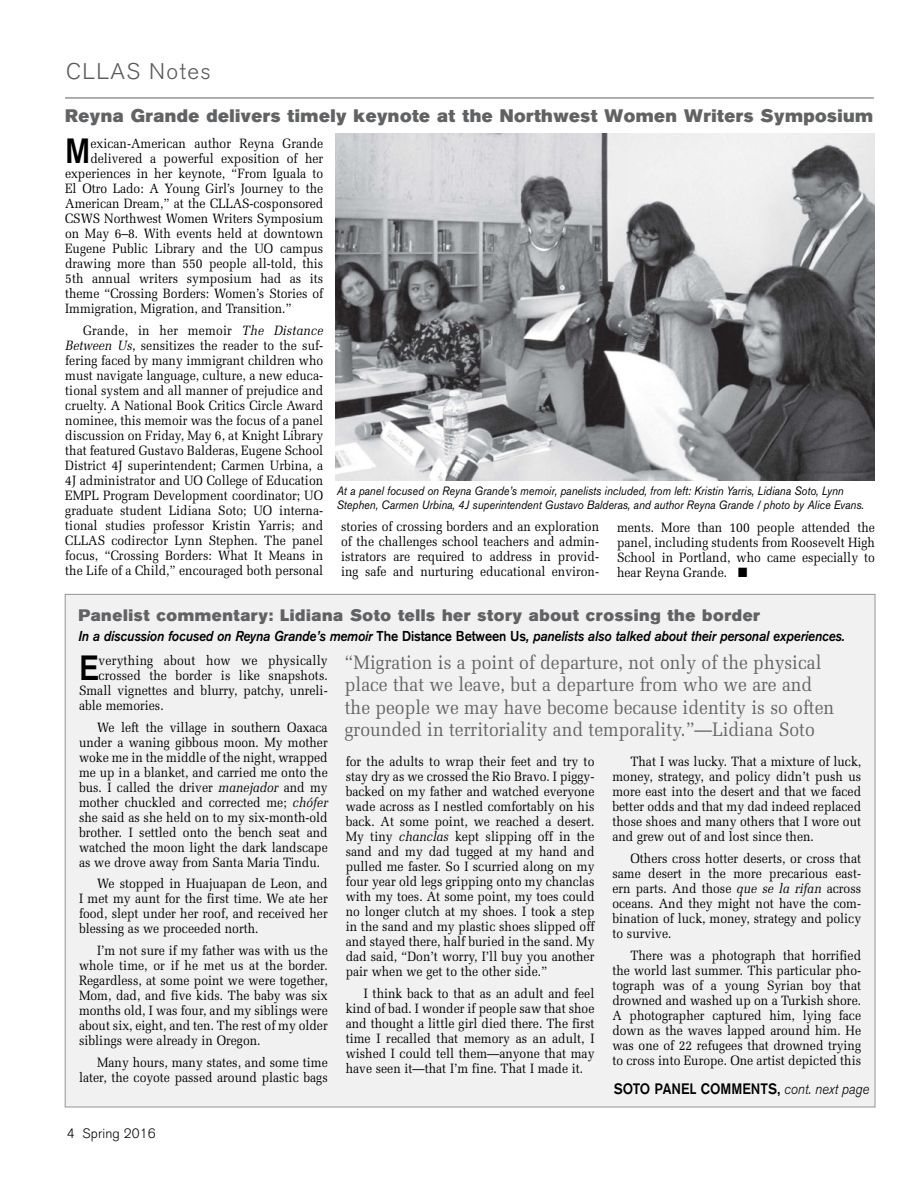
<style>
.page{position:relative;width:918px;height:1188px;background:#fff}
.page>*{position:absolute;margin:0;border:0;box-sizing:border-box;transform-origin:0 0}
.t1{font:500 34.8px "Akzidenz Grotesk BQ";color:#000;scale:.9 1}
.t2{font:300 22.5px "Akzidenz Grotesk BQ";letter-spacing:.06em;color:#58595b}
.t3{font:19.5px/22.5px "Melior";color:#636466;scale:.9 1}
.t4{font:18px "Akzidenz Grotesk BQ Super";letter-spacing:.025em;color:#616264}
.t5{font:16.5px "Akzidenz Grotesk BQ Super";letter-spacing:.035em;color:#616264}
.t6{font:500 15px "Akzidenz Grotesk BQ";color:#000;scale:.9 1}
.t7{font:italic 14.25px "Akzidenz Grotesk BQ Med";letter-spacing:-.01em;color:#000;scale:.9 1}
.t8{font:13.5px/15px "Melior";color:#000;text-align:justify;scale:.9 1}
.t9{font:300 13.5px "Akzidenz Grotesk BQ";letter-spacing:.01em;color:#000}
.t10{font:italic 12px/13.5px "Akzidenz Grotesk BQ";color:#000;scale:.9 1}
.s1{font-style:italic}
.s2{font-family:"Akzidenz Grotesk BQ";font-weight:500;font-style:normal}
.s3{font-weight:300;font-style:italic}
</style>
<div class="page">
<hr style="left:65px;top:97px;width:809px;height:2px;background:#939598">
<div style="left:65px;top:594px;width:810px;height:513px;background:#f1f1f2"></div>
<img style="left:335px;top:134px;width:540px;height:346px">
<h2 class="t2" style="left:66px;top:59px;width:146px">CLLAS Notes</h2>
<h3 class="t4" style="left:65px;top:106px;width:809px">Reyna Grande delivers timely keynote at the Northwest Women Writers Symposium</h3>
<h1 class="t1" style="left:65px;top:129px;width:30px">M</h1>
<p class="t8" style="left:91px;top:136px;width:260px">exican-American author Reyna Grande</p>
<p class="t8" style="left:91px;top:151px;width:260px">delivered a powerful exposition of her</p>
<p class="t8" style="left:65px;top:166px;width:288px">experiences in her keynote, “From Iguala to</p>
<p class="t8" style="left:65px;top:181px;width:288px">El Otro Lado: A Young Girl’s Journey to the</p>
<p class="t8" style="left:65px;top:196px;width:288px">American Dream,” at the CLLAS-cosponsored</p>
<p class="t8" style="left:65px;top:211px;width:288px">CSWS Northwest Women Writers Symposium</p>
<p class="t8" style="left:65px;top:226px;width:288px">on May 6–8. With events held at downtown</p>
<p class="t8" style="left:65px;top:241px;width:288px">Eugene Public Library and the UO campus</p>
<p class="t8" style="left:65px;top:256px;width:288px">drawing more than 550 people all-told, this</p>
<p class="t8" style="left:65px;top:271px;width:288px">5th annual writers symposium had as its</p>
<p class="t8" style="left:65px;top:286px;width:288px">theme “Crossing Borders: Women’s Stories of</p>
<p class="t8" style="left:65px;top:301px;width:253px">Immigration, Migration, and Transition.”</p>
<p class="t8" style="left:65px;top:322px;width:288px;text-indent:18px">Grande, in her memoir <span class="s1">The Distance Between Us</span>, sensitizes the reader to the suf&shy;fering faced by many immigrant children who must navigate language, culture, a new educa&shy;tional system and all manner of prejudice and cruelty. A National Book Critics Circle Award nominee, this memoir was the focus of a panel discussion on Friday, May 6, at Knight Library that featured Gustavo Balderas, Eugene School District 4J superintendent; Carmen Urbina, a 4J administrator and UO College of Education EMPL Program Development coordinator; UO graduate student Lidiana Soto; UO interna&shy;tional studies professor Kristin Yarris; and CLLAS codirector Lynn Stephen. The panel focus, “Crossing Borders: What It Means in the Life of a Child,” encouraged both personal</p>
<p class="t10" style="left:337px;top:484px;width:587px">At a panel focused on Reyna Grande’s memoir, panelists included, from left: Kristin Yarris, Lidiana Soto, Lynn<br>Stephen, Carmen Urbina, 4J superintendent Gustavo Balderas, and author Reyna Grande / photo by Alice Evans.</p>
<p class="t8" style="left:341px;top:519px;width:288px">stories of crossing borders and an exploration of the challenges school teachers and admin&shy;istrators are required to address in provid&shy;ing safe and nurturing educational environ-</p>
<p class="t8" style="left:617px;top:520px;width:288px">ments. More than 100 people attended the panel, including students from Roosevelt High School in Portland, who came especially to hear Reyna Grande. ■</p>
<p class="t5" style="left:78px;top:606px;width:683px">Panelist commentary: Lidiana Soto tells her story about crossing the border</p>
<p class="t7" style="left:78px;top:628px;width:853px">In a discussion focused on Reyna Grande’s memoir <span class="s2">The Distance Between Us</span>, panelists also talked about their personal experiences.</p>
<h1 class="t1" style="left:79px;top:646px;width:23px">E</h1>
<p class="t8" style="left:99px;top:653px;width:256px">verything about how we physically</p>
<p class="t8" style="left:99px;top:668px;width:256px">crossed the border is like snapshots.</p>
<p class="t8" style="left:79px;top:683px;width:278px">Small vignettes and blurry, patchy, unreli-</p>
<p class="t8" style="left:79px;top:698px;width:96px">able memories.</p>
<p class="t8" style="left:79px;top:720px;width:278px;text-indent:18px">We left the village in southern Oaxaca under a waning gibbous moon. My mother woke me in the middle of the night, wrapped me up in a blanket, and carried me onto the bus. I called the driver <span class="s1">manejador</span> and my mother chuckled and corrected me; <span class="s1">chófer </span>she said as she held on to my six-month-old brother. I settled onto the bench seat and watched the moon light the dark landscape as we drove away from Santa Maria Tindu.</p>
<p class="t8" style="left:79px;top:876px;width:278px;text-indent:18px">We stopped in Huajuapan de Leon, and I met my aunt for the first time. We ate her food, slept under her roof, and received her blessing as we proceeded north.</p>
<p class="t8" style="left:79px;top:943px;width:278px;text-indent:18px">I’m not sure if my father was with us the whole time, or if he met us at the border.<br>Regardless, at some point we were together, Mom, dad, and five kids. The baby was six months old, I was four, and my siblings were about six, eight, and ten. The rest of my older siblings were already in Oregon.</p>
<p class="t8" style="left:79px;top:1055px;width:278px;text-align:right">Many hours, many states, and some time later, the coyote passed around plastic bags</p>
<p class="t9" style="left:67px;top:1126px;width:91px">4 Spring 2016</p>
<h3 class="t3" style="left:345px;top:651px;width:545px">“Migration is a point of departure, not only of the physical place that we leave, but a departure from who we are and the people we may have become because identity is so often grounded in territoriality and temporality.”—Lidiana Soto</h3>
<p class="t8" style="left:346px;top:754px;width:278px">for the adults to wrap their feet and try to stay dry as we crossed the Rio Bravo. I piggy&shy;backed on my father and watched everyone wade across as I nestled comfortably on his back. At some point, we reached a desert.<br>My tiny <span class="s1">chanclas</span> kept slipping off in the sand and my dad tugged at my hand and pulled me faster. So I scurried along on my four year old legs gripping onto my chanclas with my toes. At some point, my toes could no longer clutch at my shoes. I took a step in the sand and my plastic shoes slipped off and stayed there, half buried in the sand. My dad said, “Don’t worry, I’ll buy you another pair when we get to the other side.”</p>
<p class="t8" style="left:346px;top:986px;width:278px;text-indent:18px">I think back to that as an adult and feel kind of bad. I wonder if people saw that shoe and thought a little girl died there. The first time I recalled that memory as an adult, I wished I could tell them—anyone that may have seen it—that I’m fine. That I made it.</p>
<p class="t8" style="left:612px;top:754px;width:278px;text-indent:18px">That I was lucky. That a mixture of luck, money, strategy, and policy didn’t push us more east into the desert and that we faced better odds and that my dad indeed replaced those shoes and many others that I wore out and grew out of and lost since then.</p>
<p class="t8" style="left:612px;top:851px;width:278px;text-indent:18px">Others cross hotter deserts, or cross that same desert in the more precarious east&shy;ern parts. And those <span class="s1">que se la rifan</span> across oceans. And they might not have the com&shy;bination of luck, money, strategy and policy to survive.</p>
<p class="t8" style="left:612px;top:948px;width:278px;text-indent:18px">There was a photograph that horrified the world last summer. This particular pho&shy;tograph was of a young Syrian boy that drowned and washed up on a Turkish shore.<br>A photographer captured him, lying face down as the waves lapped around him. He was one of 22 refugees that drowned trying to cross into Europe. One artist depicted this</p>
<p class="t6" style="left:614px;top:1079px;width:285px">SOTO PANEL COMMENTS, <span class="s3">cont. next page</span></p>
</div>
